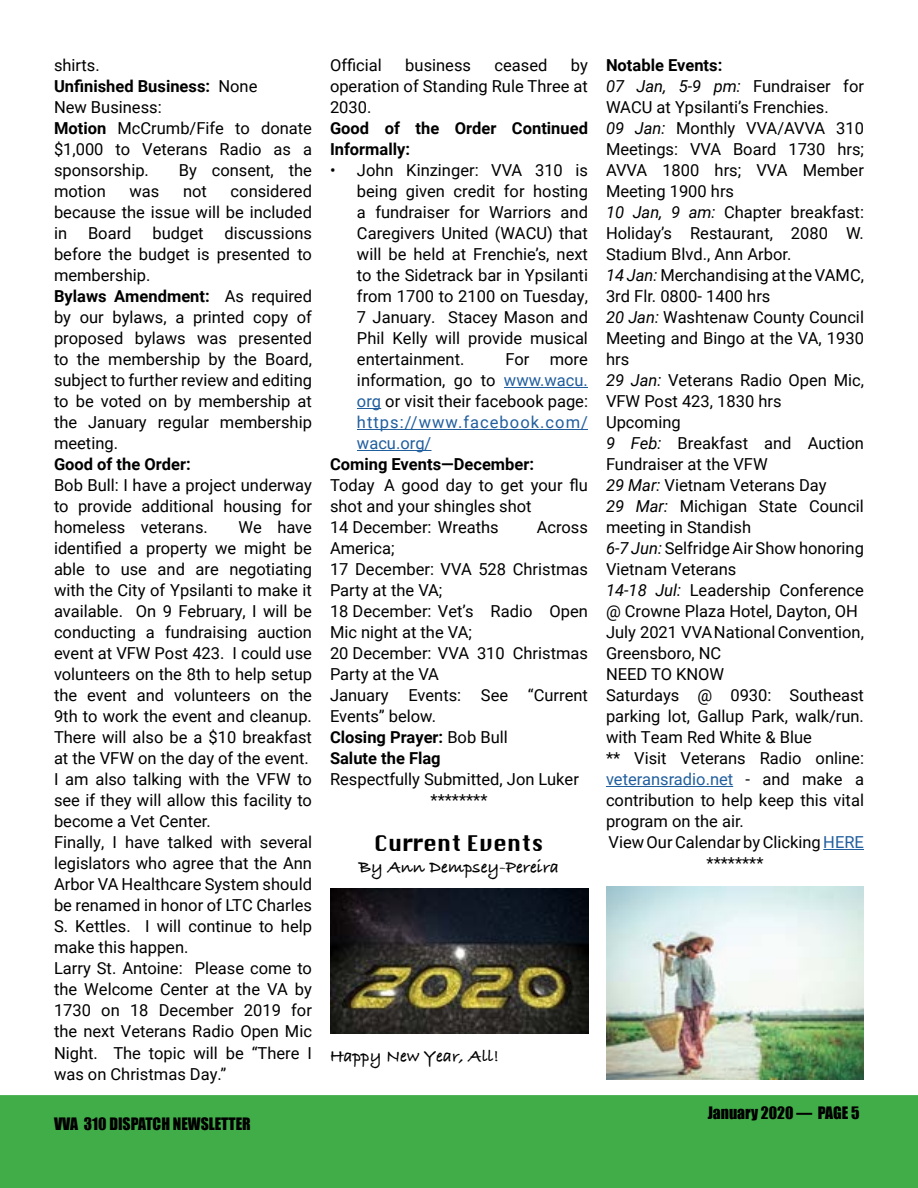
<style>
.page{position:relative;width:918px;height:1188px;background:#fff}
.page>*{position:absolute;margin:0;border:0;box-sizing:border-box;transform-origin:0 0}
.t1{font:21px "Silom";color:#000}
.t2{font:700 18px "Bradley Hand ITCTT";color:#000}
.t3{font:16.5px/21px "Roboto";color:#000}
.t4{font:700 16.5px/21px "Roboto";color:#000}
.t5{font:16.5px "Roboto";color:#215e9e}
.t6{font:15.75px "Impact";color:#000}
.s1{font-weight:700}
.s2{color:#215e9e}
.s3{font-style:italic}
.s4{color:#000}
</style>
<div class="page">
<div style="left:0;top:1095px;width:918px;height:93px;background:#41ad49"></div>
<hr style="left:504px;top:387px;width:84px;height:1px;background:#215e9e">
<svg style="left:357px;top:408px;width:24px;height:1px"></svg>
<hr style="left:357px;top:429px;width:231px;height:1px;background:#215e9e">
<hr style="left:357px;top:450px;width:75px;height:1px;background:#215e9e">
<hr style="left:606px;top:786px;width:127px;height:1px;background:#215e9e">
<hr style="left:823px;top:849px;width:41px;height:1px;background:#215e9e">
<img style="left:330px;top:889px;width:258px;height:145px">
<img style="left:606px;top:887px;width:258px;height:193px">
<p class="t3" style="left:54px;top:54px;width:260px">shirts.<br><span class="s1">Unfinished Business:</span> None<br>New Business:<br><span class="s1">Motion</span> McCrumb/Fife to donate $1,000 to Veterans Radio as a sponsorship.</p>
<p class="t3" style="left:179px;top:159px;width:135px">By consent, the</p>
<p class="t3" style="left:54px;top:180px;width:260px;text-align:justify;text-indent:177px">considered because the issue will be included in</p>
<p class="t3" style="left:54px;top:180px;width:53px">motion</p>
<p class="t3" style="left:129px;top:180px;width:31px">was</p>
<p class="t3" style="left:183px;top:180px;width:25px">not</p>
<p class="t3" style="left:54px;top:222px;width:260px;text-indent:170px">discussions before the budget is presented to membership.<br><span class="s1">Bylaws Amendment:</span> As required by our bylaws, a printed copy of proposed bylaws was presented to the membership by the Board, subject to further review and editing to be voted on by membership at the January regular membership meeting.</p>
<p class="t4" style="left:54px;top:453px;width:138px">Good of the Order:</p>
<p class="t3" style="left:54px;top:474px;width:260px;text-align:justify">Bob Bull: I have a project underway to provide additional housing for homeless veterans.</p>
<p class="t3" style="left:88px;top:222px;width:45px">Board</p>
<p class="t3" style="left:152px;top:222px;width:53px">budget</p>
<p class="t3" style="left:54px;top:516px;width:260px;text-indent:185px">We have identified a property we might be able to use and are negotiating with the City of Ypsilanti to make it available. On 9 February, I will be conducting a fundraising auction event at VFW Post 423. I could use volunteers on the 8th to help setup the event and volunteers on the<br>9th to work the event and cleanup.<br>There will also be a $10 breakfast at the VFW on the day of the event.<br>I am also talking with the VFW to see if they will allow this facility to become a Vet Center.<br>Finally, I have talked with several legislators who agree that the Ann<br>Arbor VA Healthcare System should be renamed in honor of LTC Charles<br>S. Kettles. I will continue to help make this happen.<br>Larry St. Antoine: Please come to the Welcome Center at the VA by<br>1730 on 18 December 2019 for the next Veterans Radio Open Mic<br>Night. The topic will be “There I was on Christmas Day.”</p>
<p class="t6" style="left:54px;top:1112px;width:198px">VVA 310 DISPATCH NEWSLETTER</p>
<p class="t3" style="left:330px;top:54px;width:53px">Official</p>
<p class="t3" style="left:405px;top:54px;width:67px">business</p>
<p class="t3" style="left:495px;top:54px;width:54px">ceased</p>
<p class="t3" style="left:330px;top:54px;width:260px;text-align:justify;text-indent:241px">by operation of Standing Rule Three at 2030.</p>
<p class="t4" style="left:330px;top:117px;width:259px">Good of the Order Continued<br>Informally:</p>
<p class="t3" style="left:357px;top:159px;width:233px;text-align:justify;text-indent:-27px">• John Kinzinger: VVA 310 is being given credit for hosting a fundraiser for Warriors and Caregivers United (WACU) that will be held at Frenchie’s, next to the Sidetrack bar in Ypsilanti from 1700 to 2100 on Tuesday, 7 January. Stacey Mason and Phil Kelly will provide musical entertainment.</p>
<p class="t3" style="left:357px;top:348px;width:233px;text-align:justify;text-indent:148px">For more information, go to <span class="s2">www.wacu. org</span> or visit their facebook page: <span class="s2">https://www.facebook.com/ wacu.org/</span></p>
<p class="t4" style="left:330px;top:453px;width:206px">Coming Events—December:</p>
<p class="t3" style="left:330px;top:474px;width:260px">Today A good day to get your flu shot and your shingles shot<br>14 December: Wreaths</p>
<p class="t3" style="left:537px;top:516px;width:53px">Across</p>
<p class="t3" style="left:330px;top:537px;width:260px">America;<br>17 December: VVA 528 Christmas<br>Party at the VA;<br>18 December: Vet’s Radio Open<br>Mic night at the VA;<br>20 December: VVA 310 Christmas<br>Party at the VA<br>January Events: See “Current<br>Events” below.<br><span class="s1">Closing Prayer:</span> Bob Bull<br><span class="s1">Salute the Flag</span></p>
<p class="t3" style="left:330px;top:768px;width:250px;text-align:center">Respectfully Submitted, Jon Luker ********</p>
<p class="t1" style="left:374px;top:832px;width:171px">Current Events</p>
<p class="t2" style="left:359px;top:854px;width:202px">By Ann Dempsey-Pereira</p>
<p class="t2" style="left:330px;top:1043px;width:171px">Happy New Year, All!</p>
<p class="t4" style="left:606px;top:54px;width:118px">Notable Events:</p>
<p class="t3" style="left:606px;top:75px;width:259px"><span class="s3">07 Jan, 5-9 pm:</span> Fundraiser for</p>
<p class="t3" style="left:606px;top:96px;width:224px">WACU at Ypsilanti’s Frenchies.</p>
<p class="t3" style="left:606px;top:117px;width:260px"><span class="s3">09 Jan:</span> Monthly VVA/AVVA 310</p>
<p class="t3" style="left:606px;top:138px;width:260px">Meetings: VVA Board 1730 hrs;</p>
<p class="t3" style="left:606px;top:159px;width:259px">AVVA 1800 hrs; VVA Member</p>
<p class="t3" style="left:606px;top:180px;width:130px">Meeting 1900 hrs</p>
<p class="t3" style="left:606px;top:201px;width:260px"><span class="s3">10 Jan, 9 am:</span> Chapter breakfast:</p>
<p class="t3" style="left:606px;top:222px;width:259px">Holiday’s Restaurant, 2080 W.</p>
<p class="t3" style="left:606px;top:243px;width:187px">Stadium Blvd., Ann Arbor.</p>
<p class="t3" style="left:606px;top:264px;width:259px"><span class="s3">14 Jan:</span> Merchandising at the VAMC,</p>
<p class="t3" style="left:606px;top:285px;width:166px">3rd Flr. 0800- 1400 hrs</p>
<p class="t3" style="left:606px;top:306px;width:260px"><span class="s3">20 Jan:</span> Washtenaw County Council</p>
<p class="t3" style="left:606px;top:327px;width:260px">Meeting and Bingo at the VA, 1930</p>
<p class="t3" style="left:606px;top:348px;width:25px">hrs</p>
<p class="t3" style="left:606px;top:369px;width:260px"><span class="s3">29 Jan:</span> Veterans Radio Open Mic,</p>
<p class="t3" style="left:606px;top:390px;width:177px">VFW Post 423, 1830 hrs</p>
<p class="t3" style="left:606px;top:411px;width:76px">Upcoming</p>
<p class="t3" style="left:606px;top:432px;width:260px"><span class="s3">9 Feb:</span> Breakfast and Auction</p>
<p class="t3" style="left:606px;top:453px;width:163px">Fundraiser at the VFW</p>
<p class="t3" style="left:606px;top:474px;width:222px"><span class="s3">29 Mar:</span> Vietnam Veterans Day</p>
<p class="t3" style="left:606px;top:495px;width:260px"><span class="s3">29 Mar:</span> Michigan State Council</p>
<p class="t3" style="left:606px;top:516px;width:147px">meeting in Standish</p>
<p class="t3" style="left:606px;top:537px;width:259px"><span class="s3">6-7 Jun:</span> Selfridge Air Show honoring</p>
<p class="t3" style="left:606px;top:558px;width:132px">Vietnam Veterans</p>
<p class="t3" style="left:606px;top:579px;width:260px"><span class="s3">14-18 Jul:</span> Leadership Conference</p>
<p class="t3" style="left:606px;top:600px;width:253px">@ Crowne Plaza Hotel, Dayton, OH</p>
<p class="t3" style="left:606px;top:621px;width:259px">July 2021 VVANational Convention,</p>
<p class="t3" style="left:606px;top:642px;width:117px">Greensboro, NC</p>
<p class="t3" style="left:606px;top:663px;width:120px">NEED TO KNOW</p>
<p class="t3" style="left:606px;top:684px;width:260px">Saturdays @ 0930: Southeast</p>
<p class="t3" style="left:606px;top:705px;width:259px">parking lot, Gallup Park, walk/run.</p>
<p class="t3" style="left:606px;top:726px;width:207px">with Team Red White &amp; Blue</p>
<p class="t3" style="left:606px;top:747px;width:260px">** Visit Veterans Radio online:</p>
<p class="t5" style="left:606px;top:768px;width:260px">veteransradio.net <span class="s4">- and make a</span></p>
<p class="t3" style="left:606px;top:789px;width:260px">contribution to help keep this vital</p>
<p class="t3" style="left:606px;top:810px;width:139px">program on the air.</p>
<p class="t3" style="left:609px;top:831px;width:257px">View Our Calendar by Clicking <span class="s2">HERE</span></p>
<p class="t3" style="left:707px;top:852px;width:58px">********</p>
<p class="t6" style="left:708px;top:1100px;width:153px">January 2020 — PAGE 5</p>
</div>
